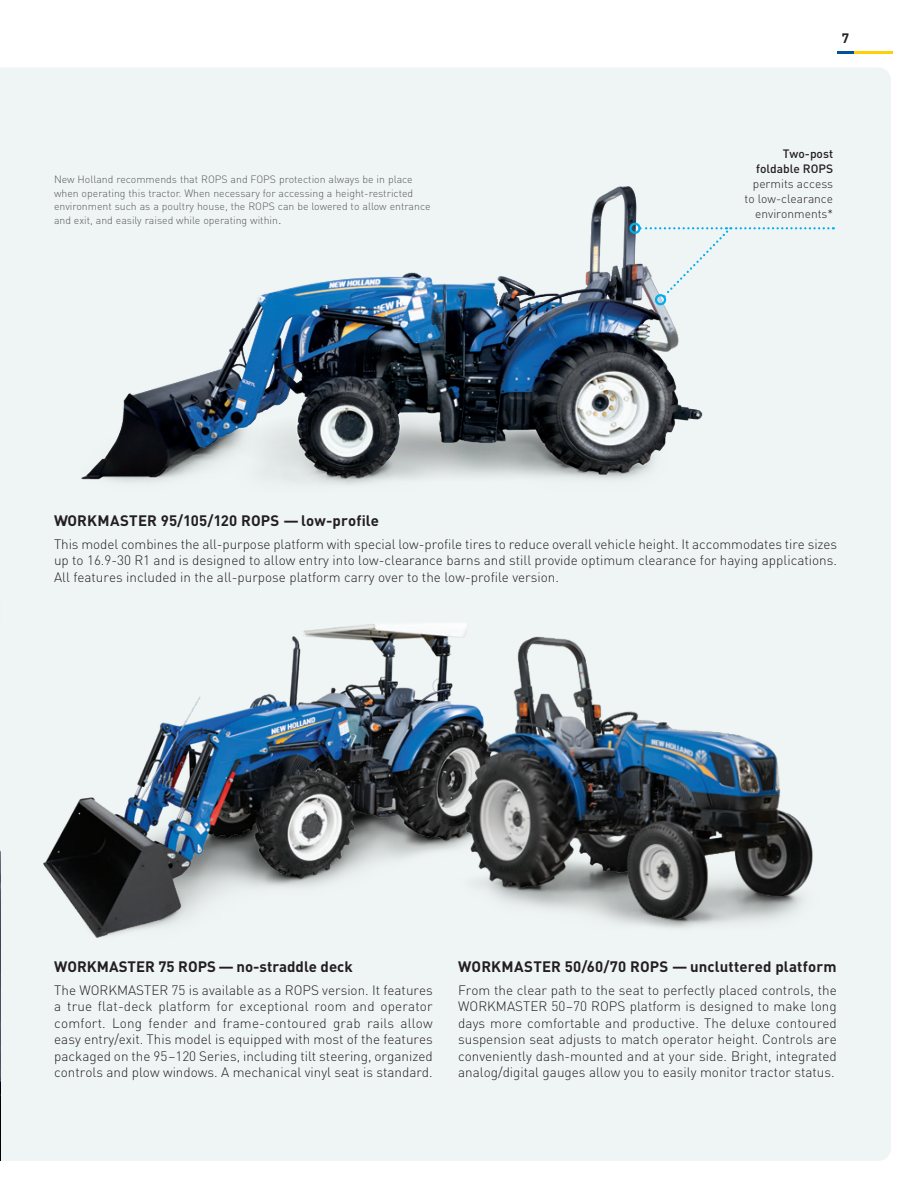
<style>
.page{position:relative;width:918px;height:1188px;background:#fff}
.page>*{position:absolute;margin:0;border:0;box-sizing:border-box;transform-origin:0 0}
.paragraph_header{font:700 15px "DIN";letter-spacing:.01em;color:#231f20}
.body_copy{font:700 15px "DIN";color:#231f20}
.body_copy-2{font:300 13.5px/16.5px "DIN";color:#231f20;text-align:justify}
.page{font:700 13.5px "DIN";color:#231f20}
.body_copy-3{font:300 12px/15px "DIN";color:#231f20;text-align:right}
.body_copy-4{font:300 10.5px/13.5px "DIN";color:#57585a}
.s1{font-size:13.5px}
.s2{font-weight:500}
</style>
<div class="page">
<svg style="left:837px;top:52px;width:55px;height:2px"></svg>
<div style="left:0;top:68px;width:891px;height:1093px;background:#eff5f4"></div>
<img style="left:0;top:957px;width:1px;height:204px">
<img style="left:65px;top:141px;width:697px;height:395px">
<div style="left:655px;top:294px;width:11px;height:11px;border:2px solid #00aeef;border-radius:50%"></div>
<div style="left:640px;top:227px;width:194px;height:71px;background:#eff5f4"></div>
<div style="left:629px;top:223px;width:12px;height:11px;border:2px solid #00aeef;border-radius:50%"></div>
<img style="left:0;top:566px;width:554px;height:391px">
<img style="left:410px;top:621px;width:481px;height:328px">
<p class="body_copy-4" style="left:54px;top:172px;width:378px">New Holland recommends that ROPS and FOPS protection always be in place when operating this tractor. When necessary for accessing a height-restricted environment such as a poultry house, the ROPS can be lowered to allow entrance and exit, and easily raised while operating within<span class="s1">.</span></p>
<p class="page" style="left:842px;top:29px;width:9px">7</p>
<p class="body_copy-3" style="left:744px;top:146px;width:90px"><span class="s2">Two-post foldable ROPS </span>permits access to low-clearance environments*</p>
<p class="paragraph_header" style="left:54px;top:511px;width:327px">WORKMASTER 95/105/120 ROPS — low-profile</p>
<p class="body_copy-2" style="left:54px;top:536px;width:785px">This model combines the all-purpose platform with special low-profile tires to reduce overall vehicle height. It accommodates tire sizes up to 16.9-30 R1 and is designed to allow entry into low-clearance barns and still provide optimum clearance for haying applications.<br>All features included in the all-purpose platform carry over to the low-profile version.</p>
<p class="body_copy" style="left:54px;top:957px;width:300px">WORKMASTER 75 ROPS — no-straddle deck</p>
<p class="body_copy-2" style="left:54px;top:981px;width:380px">The WORKMASTER 75 is available as a ROPS version. It features a true flat-deck platform for exceptional room and operator comfort. Long fender and frame-contoured grab rails allow easy entry/exit. This model is equipped with most of the features packaged on the 95 –120 Series, including tilt steering, organized controls and plow windows. A mechanical vinyl seat is standard.</p>
<p class="paragraph_header" style="left:458px;top:957px;width:380px">WORKMASTER 50/60/70 ROPS — uncluttered platform</p>
<p class="body_copy-2" style="left:458px;top:981px;width:380px">From the clear path to the seat to perfectly placed controls, the WORKMASTER 50–70 ROPS platform is designed to make long days more comfortable and productive. The deluxe contoured suspension seat adjusts to match operator height. Controls are conveniently dash-mounted and at your side. Bright, integrated analog/digital gauges allow you to easily monitor tractor status.</p>
</div>
